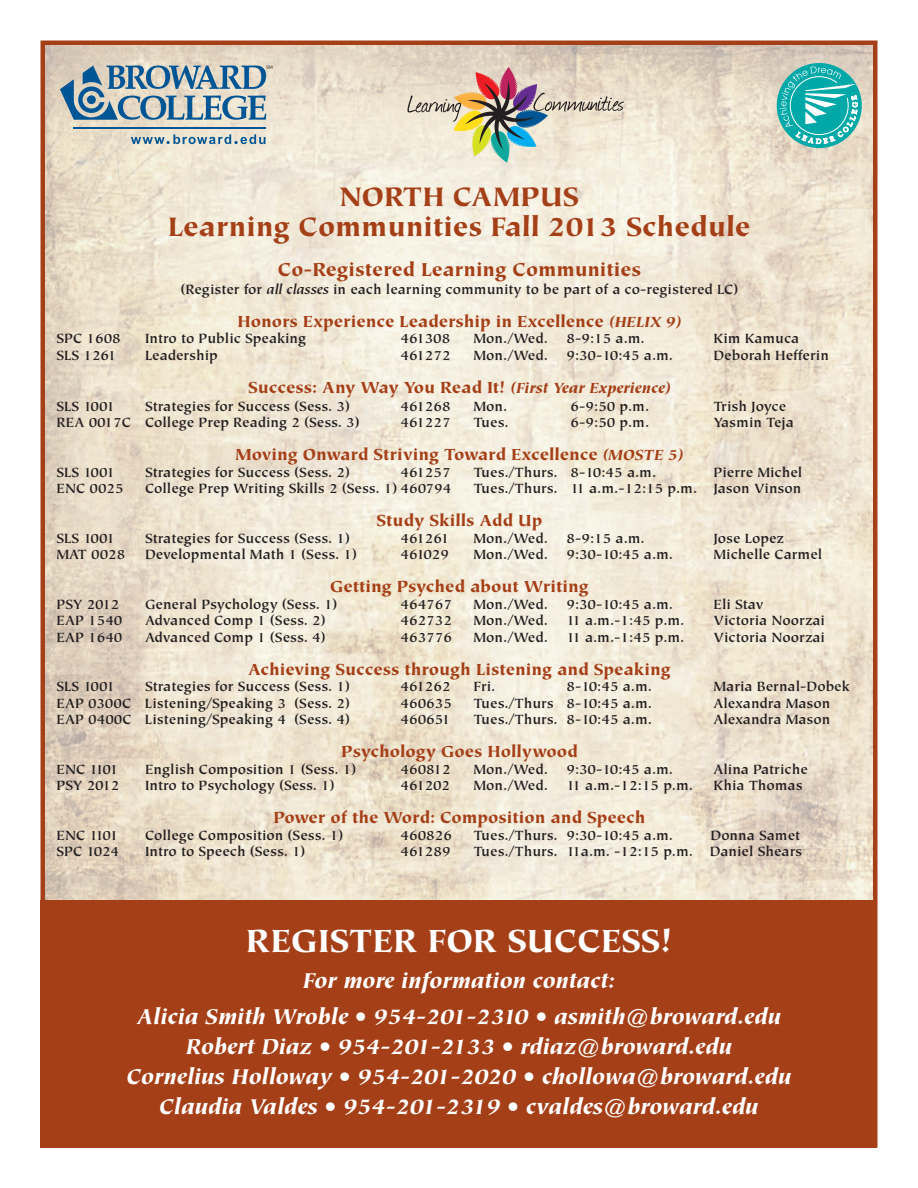
<style>
.page{position:relative;width:918px;height:1188px;background:#fff}
.page>*{position:absolute;margin:0;border:0;box-sizing:border-box;transform-origin:0 0}
.t1{font:900 36px "Tiepolo";color:#fff}
.t2{font:900 30px/30px "Tiepolo";color:#a53f17;text-align:center}
.t3{font:italic 900 24px/30px "Tiepolo";color:#fff;text-align:center}
.t4{font:900 21px "Tiepolo";color:#a53f17}
.t5{font:900 18px "Tiepolo";color:#a53f17}
.t6{font:700 15px "Tiepolo";color:#231f20}
.s1{font-style:italic}
.s2{font-style:italic;font-size:16.5px}
</style>
<div class="page">
<img style="left:45px;top:45px;width:828px;height:855px">
<svg style="left:60px;top:65px;width:212px;height:55px;background:#93aab4"></svg>
<svg style="left:131px;top:134px;width:135px;height:10px"></svg>
<hr style="left:74px;top:128px;width:192px;height:1px;background:#005595">
<div style="left:777px;top:63px;width:85px;height:85px;background:#00a9a7;border-radius:50%"></div>
<svg style="left:780px;top:66px;width:78px;height:78px"></svg>
<svg style="left:407px;top:67px;width:217px;height:96px;background:#d0c6b4"></svg>
<div style="left:40px;top:900px;width:838px;height:248px;background:#a53f17"></div>
<h2 class="t2" style="left:168px;top:184px;width:584px">NORTH CAMPUS<br>Learning Communities Fall 2013 Schedule</h2>
<h3 class="t4" style="left:278px;top:261px;width:365px">Co-Registered Learning Communities</h3>
<p class="t6" style="left:181px;top:283px;width:559px">(Register for <span class="s1">all classes</span> in each learning community to be part of a co-registered LC)</p>
<p class="t5" style="left:237px;top:314px;width:446px">Honors Experience Leadership in Excellence <span class="s2">(HELIX 9)</span></p>
<p class="t6" style="left:57px;top:333px;width:66px">SPC 1608</p>
<p class="t6" style="left:145px;top:333px;width:163px">Intro to Public Speaking</p>
<p class="t6" style="left:400px;top:333px;width:52px">461308</p>
<p class="t6" style="left:474px;top:333px;width:173px">Mon./Wed. 8-9:15 a.m.</p>
<p class="t6" style="left:714px;top:333px;width:87px">Kim Kamuca</p>
<p class="t6" style="left:57px;top:349px;width:61px">SLS 1261</p>
<p class="t6" style="left:145px;top:349px;width:74px">Leadership</p>
<p class="t6" style="left:401px;top:349px;width:52px">461272</p>
<p class="t6" style="left:474px;top:349px;width:201px">Mon./Wed. 9:30-10:45 a.m.</p>
<p class="t6" style="left:714px;top:349px;width:117px">Deborah Hefferin</p>
<p class="t5" style="left:248px;top:380px;width:424px">Success: Any Way You Read It! <span class="s2">(First Year Experience)</span></p>
<p class="t6" style="left:57px;top:400px;width:60px">SLS 1001</p>
<p class="t6" style="left:145px;top:400px;width:207px">Strategies for Success (Sess. 3)</p>
<p class="t6" style="left:400px;top:400px;width:52px">461268</p>
<p class="t6" style="left:474px;top:400px;width:35px">Mon.</p>
<p class="t6" style="left:571px;top:400px;width:80px">6-9:50 p.m.</p>
<p class="t6" style="left:714px;top:400px;width:74px">Trish Joyce</p>
<p class="t6" style="left:57px;top:417px;width:305px">REA 0017C College Prep Reading 2 (Sess. 3)</p>
<p class="t6" style="left:401px;top:417px;width:52px">461227</p>
<p class="t6" style="left:474px;top:417px;width:37px">Tues.</p>
<p class="t6" style="left:571px;top:417px;width:80px">6-9:50 p.m.</p>
<p class="t6" style="left:714px;top:417px;width:82px">Yasmin Teja</p>
<p class="t5" style="left:235px;top:448px;width:450px">Moving Onward Striving Toward Excellence <span class="s2">(MOSTE 5)</span></p>
<p class="t6" style="left:57px;top:466px;width:60px">SLS 1001</p>
<p class="t6" style="left:145px;top:466px;width:207px">Strategies for Success (Sess. 2)</p>
<p class="t6" style="left:400px;top:466px;width:52px">461257</p>
<p class="t6" style="left:474px;top:466px;width:184px">Tues./Thurs. 8-10:45 a.m.</p>
<p class="t6" style="left:714px;top:466px;width:90px">Pierre Michel</p>
<p class="t6" style="left:57px;top:483px;width:69px">ENC 0025</p>
<p class="t6" style="left:145px;top:483px;width:308px">College Prep Writing Skills 2 (Sess. 1) 460794</p>
<p class="t6" style="left:474px;top:483px;width:329px">Tues./Thurs. 11 a.m.-12:15 p.m. Jason Vinson</p>
<p class="t5" style="left:377px;top:514px;width:167px">Study Skills Add Up</p>
<p class="t6" style="left:57px;top:532px;width:60px">SLS 1001</p>
<p class="t6" style="left:145px;top:532px;width:207px">Strategies for Success (Sess. 1)</p>
<p class="t6" style="left:400px;top:532px;width:50px">461261</p>
<p class="t6" style="left:474px;top:532px;width:173px">Mon./Wed. 8-9:15 a.m.</p>
<p class="t6" style="left:714px;top:532px;width:72px">Jose Lopez</p>
<p class="t6" style="left:57px;top:549px;width:70px">MAT 0028</p>
<p class="t6" style="left:145px;top:549px;width:214px">Developmental Math 1 (Sess. 1)</p>
<p class="t6" style="left:401px;top:549px;width:50px">461029</p>
<p class="t6" style="left:474px;top:549px;width:201px">Mon./Wed. 9:30-10:45 a.m.</p>
<p class="t6" style="left:714px;top:549px;width:110px">Michelle Carmel</p>
<p class="t5" style="left:330px;top:580px;width:260px">Getting Psyched about Writing</p>
<p class="t6" style="left:57px;top:598px;width:65px">PSY 2012</p>
<p class="t6" style="left:145px;top:598px;width:194px">General Psychology (Sess. 1)</p>
<p class="t6" style="left:400px;top:598px;width:53px">464767</p>
<p class="t6" style="left:474px;top:598px;width:201px">Mon./Wed. 9:30-10:45 a.m.</p>
<p class="t6" style="left:714px;top:598px;width:51px">Eli Stav</p>
<p class="t6" style="left:57px;top:615px;width:68px">EAP 1540</p>
<p class="t6" style="left:145px;top:615px;width:182px">Advanced Comp 1 (Sess. 2)</p>
<p class="t6" style="left:401px;top:615px;width:53px">462732</p>
<p class="t6" style="left:474px;top:615px;width:212px">Mon./Wed. 11 a.m.-1:45 p.m.</p>
<p class="t6" style="left:714px;top:615px;width:113px">Victoria Noorzai</p>
<p class="t6" style="left:57px;top:631px;width:68px">EAP 1640</p>
<p class="t6" style="left:145px;top:631px;width:182px">Advanced Comp 1 (Sess. 4)</p>
<p class="t6" style="left:401px;top:631px;width:53px">463776</p>
<p class="t6" style="left:474px;top:631px;width:212px">Mon./Wed. 11 a.m.-1:45 p.m.</p>
<p class="t6" style="left:714px;top:631px;width:113px">Victoria Noorzai</p>
<p class="t5" style="left:248px;top:662px;width:424px">Achieving Success through Listening and Speaking</p>
<p class="t6" style="left:57px;top:681px;width:60px">SLS 1001</p>
<p class="t6" style="left:145px;top:681px;width:207px">Strategies for Success (Sess. 1)</p>
<p class="t6" style="left:400px;top:681px;width:52px">461262</p>
<p class="t6" style="left:474px;top:681px;width:23px">Fri.</p>
<p class="t6" style="left:567px;top:681px;width:87px">8-10:45 a.m.</p>
<p class="t6" style="left:713px;top:681px;width:138px">Maria Bernal-Dobek</p>
<p class="t6" style="left:56px;top:697px;width:295px">EAP 0300C Listening/Speaking 3 (Sess. 2)</p>
<p class="t6" style="left:400px;top:697px;width:53px">460635</p>
<p class="t6" style="left:473px;top:697px;width:180px">Tues./Thurs 8-10:45 a.m.</p>
<p class="t6" style="left:713px;top:697px;width:118px">Alexandra Mason</p>
<p class="t6" style="left:56px;top:714px;width:295px">EAP 0400C Listening/Speaking 4 (Sess. 4)</p>
<p class="t6" style="left:400px;top:714px;width:52px">460651</p>
<p class="t6" style="left:473px;top:714px;width:180px">Tues./Thurs. 8-10:45 a.m.</p>
<p class="t6" style="left:713px;top:714px;width:118px">Alexandra Mason</p>
<p class="t5" style="left:341px;top:745px;width:238px">Psychology Goes Hollywood</p>
<p class="t6" style="left:57px;top:763px;width:63px">ENC 1101</p>
<p class="t6" style="left:145px;top:763px;width:213px">English Composition 1 (Sess. 1)</p>
<p class="t6" style="left:400px;top:763px;width:52px">460812</p>
<p class="t6" style="left:473px;top:763px;width:201px">Mon./Wed. 9:30-10:45 a.m.</p>
<p class="t6" style="left:714px;top:763px;width:96px">Alina Patriche</p>
<p class="t6" style="left:57px;top:780px;width:65px">PSY 2012</p>
<p class="t6" style="left:145px;top:780px;width:191px">Intro to Psychology (Sess. 1)</p>
<p class="t6" style="left:401px;top:780px;width:51px">461202</p>
<p class="t6" style="left:474px;top:780px;width:221px">Mon./Wed. 11 a.m.-12:15 p.m.</p>
<p class="t6" style="left:714px;top:780px;width:91px">Khia Thomas</p>
<p class="t5" style="left:273px;top:811px;width:374px">Power of the Word: Composition and Speech</p>
<p class="t6" style="left:57px;top:829px;width:63px">ENC 1101</p>
<p class="t6" style="left:145px;top:829px;width:200px">College Composition (Sess. 1)</p>
<p class="t6" style="left:400px;top:829px;width:53px">460826</p>
<p class="t6" style="left:474px;top:829px;width:201px">Tues./Thurs. 9:30-10:45 a.m.</p>
<p class="t6" style="left:711px;top:829px;width:91px">Donna Samet</p>
<p class="t6" style="left:57px;top:846px;width:64px">SPC 1024</p>
<p class="t6" style="left:145px;top:846px;width:162px">Intro to Speech (Sess. 1)</p>
<p class="t6" style="left:401px;top:846px;width:52px">461289</p>
<p class="t6" style="left:474px;top:846px;width:330px">Tues./Thurs. 11a.m. -12:15 p.m. Daniel Shears</p>
<h1 class="t1" style="left:246px;top:927px;width:428px">REGISTER FOR SUCCESS!</h1>
<h3 class="t3" style="left:137px;top:965px;width:646px;line-height:36px">For more information contact:<br>Alicia Smith Wroble • 954-201-2310 • asmith@broward.edu</h3>
<h3 class="t3" style="left:127px;top:1034px;width:666px">Robert Diaz • 954-201-2133 • rdiaz@broward.edu<br>Cornelius Holloway • 954-201-2020 • chollowa@broward.edu<br>Claudia Valdes • 954-201-2319 • cvaldes@broward.edu</h3>
</div>
